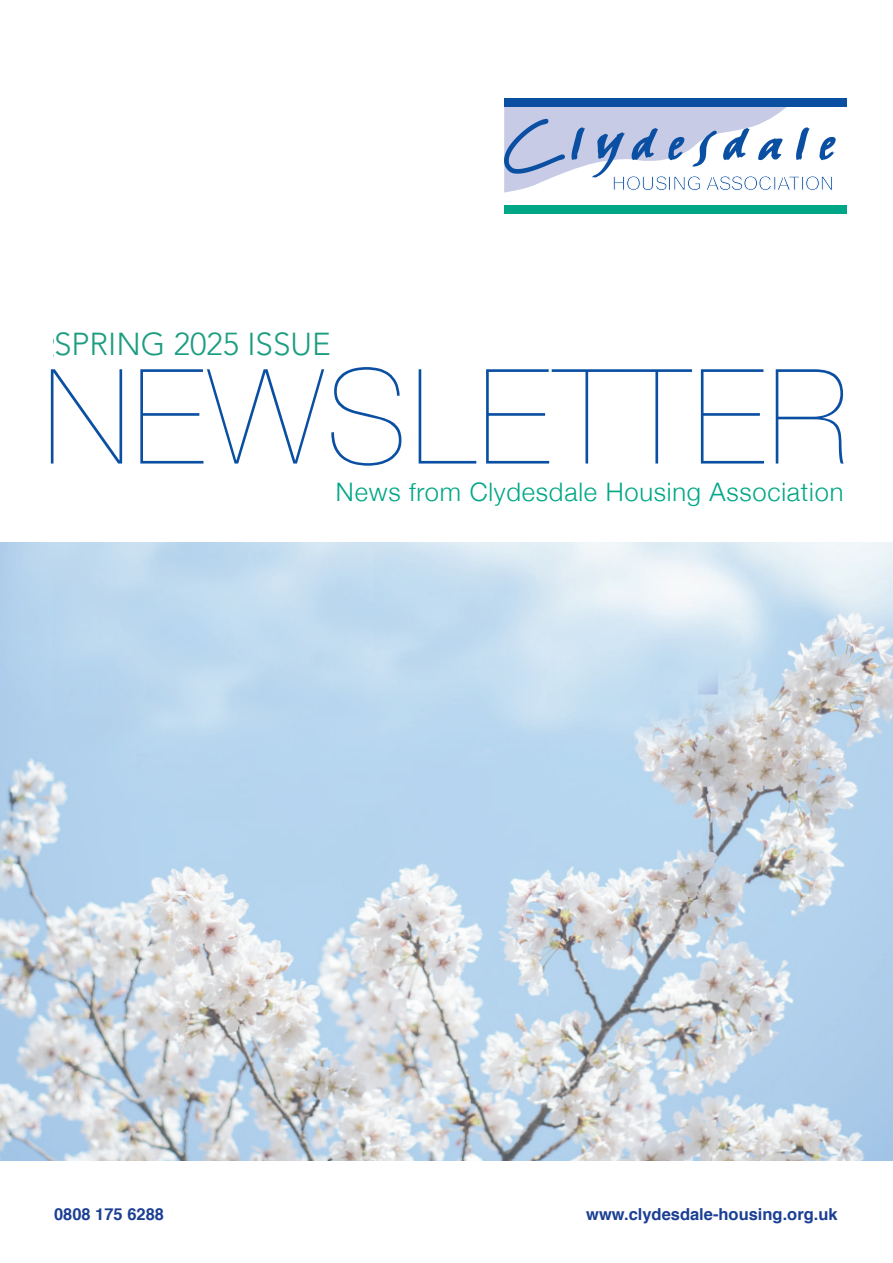
<style>
.page{position:relative;width:893px;height:1263px;background:#fff}
.page>*{position:absolute;margin:0;border:0;box-sizing:border-box;transform-origin:0 0}
.t1{font:200 132px "Helvetica Neue";letter-spacing:.03em;color:#0a4fa2}
.t2{font:300 33px "Gill Sans";color:#1b9d81;scale:1.05 1}
.t3{font:300 31.5px "Avenir";color:#1d9d81}
.t4{font:300 29.4px "Helvetica Neue";letter-spacing:.03em;color:#00a786}
.t5{font:300 25.5px "Helvetica Neue";letter-spacing:.03em;color:#00a786}
.t6{font:700 18px "Helvetica Neue";color:#0a4fa2}
.t7{font:700 16.5px "Helvetica";color:#1b3f94}
</style>
<div class="page">
<div style="left:504px;top:98px;width:343px;height:8px;background:#0a4fa2"></div>
<div style="left:504px;top:205px;width:343px;height:8px;background:#00a786"></div>
<svg style="left:504px;top:106px;width:329px;height:86px"></svg>
<img style="left:504px;top:117px;width:332px;height:62px">
<img style="left:0;top:542px;width:893px;height:618px">
<h3 class="t3" style="left:54px;top:321px;width:278px">SPRING 2025 ISSUE</h3>
<h2 class="t2" style="left:52px;top:328px;width:270px">SPRING 2023 ISSUE</h2>
<h3 class="t4" style="left:51px;top:324px;width:302px">SUMMER 2019 ISSUE</h3>
<h1 class="t1" style="left:44px;top:314px;width:807px">NEWSLETTER</h1>
<h3 class="t5" style="left:336px;top:471px;width:509px">News from Clydesdale Housing Association</h3>
<p class="t6" style="left:43px;top:1200px;width:117px">01555 665316</p>
<p class="t6" style="left:576px;top:1200px;width:276px">www.clydesdale-housing.org.uk</p>
<p class="t7" style="left:54px;top:1201px;width:112px">0808 175 6288</p>
<p class="t7" style="left:586px;top:1201px;width:253px">www.clydesdale-housing.org.uk</p>
</div>
